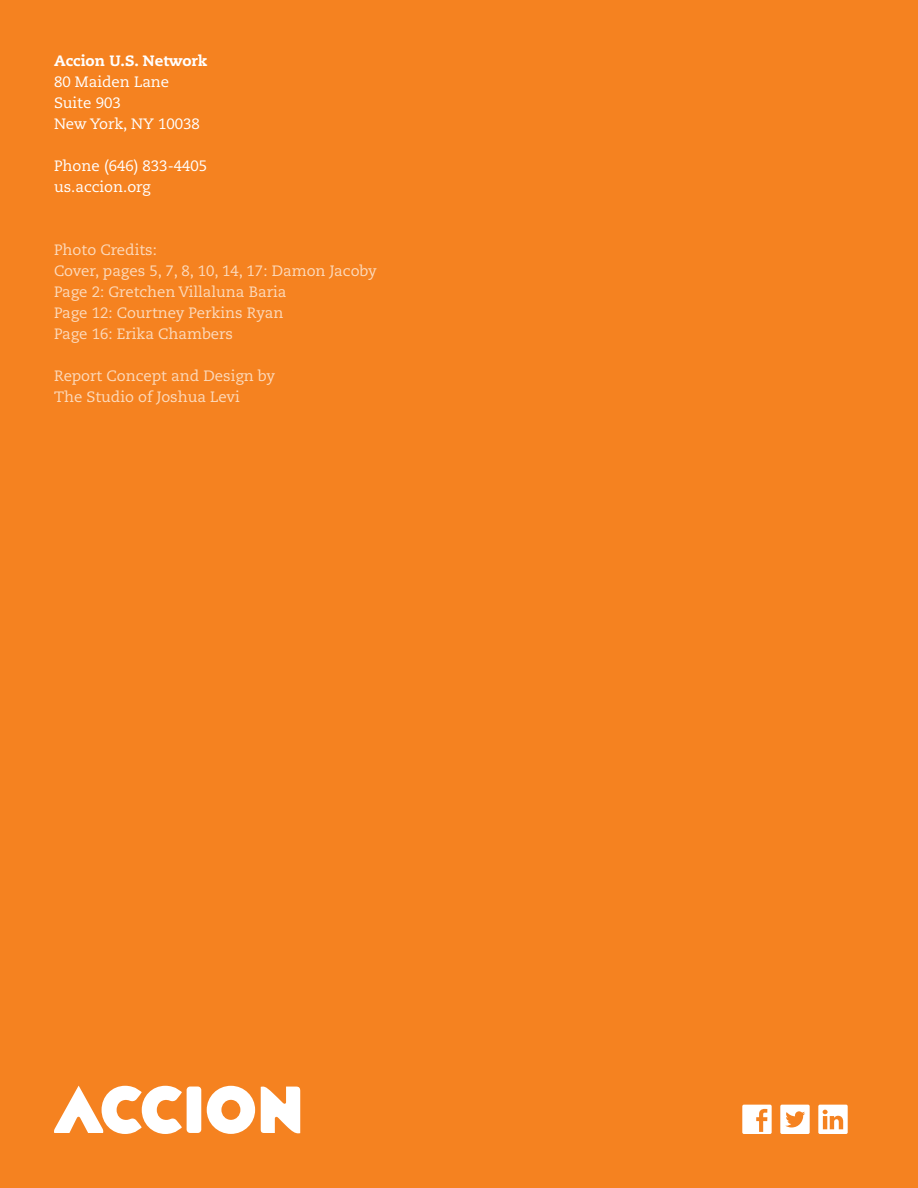
<style>
.page{position:relative;width:918px;height:1188px;background:#f58220}
.page>*{position:absolute;margin:0;border:0;box-sizing:border-box;transform-origin:0 0}
.t1{font:800 39px "Caecilia Com 85";letter-spacing:-.005em;color:#fff}
.t2{font:15px/21px "Caecilia LT Std";color:#fcdabc}
.t3{font:15px/21px "Caecilia LT Std";color:#fff}
.t4{font:800 15px "Caecilia LT Std";color:#fff}
</style>
<div class="page">
<svg style="left:54px;top:1086px;width:128px;height:48px"></svg>
<svg style="left:207px;top:1086px;width:48px;height:48px"></svg>
<div style="left:187px;top:1087px;width:14px;height:46px;background:#fff;border-radius:4px"></div>
<svg style="left:261px;top:1087px;width:39px;height:46px"></svg>
<div style="left:742px;top:1105px;width:30px;height:29px;background:#fff;border-radius:2px"></div>
<svg style="left:756px;top:1109px;width:11px;height:23px"></svg>
<div style="left:780px;top:1105px;width:30px;height:29px;background:#fff;border-radius:2px"></div>
<div style="left:818px;top:1105px;width:30px;height:29px;background:#fff;border-radius:2px"></div>
<svg style="left:785px;top:1111px;width:20px;height:17px"></svg>
<svg style="left:823px;top:1110px;width:20px;height:19px"></svg>
<p class="t4" style="left:54px;top:51px;width:155px">Accion U.S. Network</p>
<p class="t3" style="left:54px;top:71px;width:147px">80 Maiden Lane<br>Suite 903<br>New York, NY 10038</p>
<p class="t3" style="left:54px;top:155px;width:155px">Phone (646) 833-4405 us.accion.org</p>
<h1 class="t1" style="left:56px;top:59px;width:89px">Title</h1>
<p class="t2" style="left:54px;top:239px;width:324px">Photo Credits:<br>Cover, pages 5, 7, 8, 10, 14, 17: Damon Jacoby<br>Page 2: Gretchen Villaluna Baria<br>Page 12: Courtney Perkins Ryan<br>Page 16: Erika Chambers</p>
<p class="t2" style="left:54px;top:365px;width:222px">Report Concept and Design by<br>The Studio of Joshua Levi</p>
</div>
